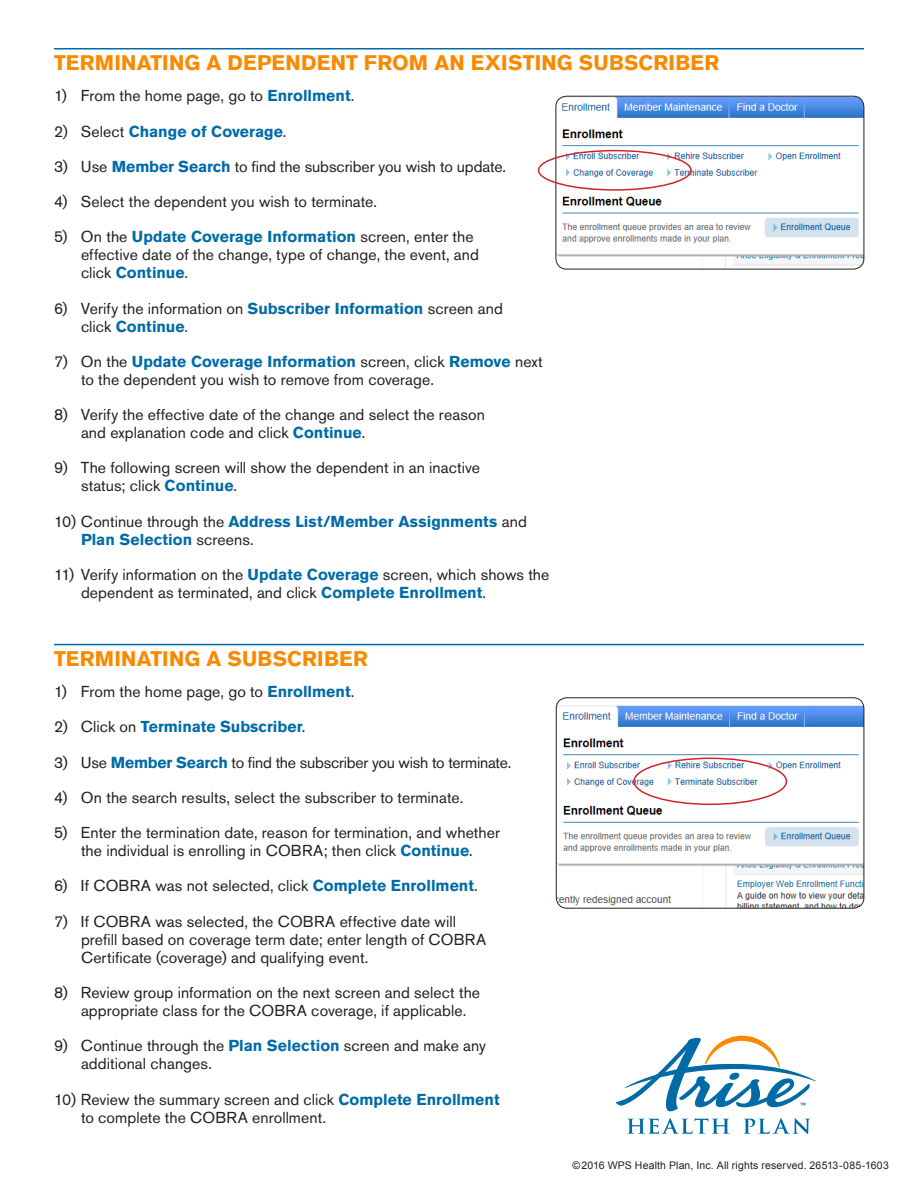
<style>
.page{position:relative;width:918px;height:1188px;background:#fff}
.page>*{position:absolute;margin:0;border:0;box-sizing:border-box;transform-origin:0 0}
.Headline_with_Rule{font:700 21px "Akzidenz Grotesk BE";letter-spacing:.01em;color:#fa8900}
.Body{font:15.75px/18px "Akzidenz Grotesk BE";letter-spacing:.005em;color:#231f20}
.Body-2{font:700 15.75px/18px "Akzidenz Grotesk BE";color:#006ba7}
.Body-3{font:15.75px "Akzidenz Grotesk BE";letter-spacing:-.015em;color:#231f20}
.Body-4{font:10.5px "Arial";letter-spacing:.015em;color:#231f20}
.s1{font-weight:700;color:#006ba7}
.s2{font-weight:400;color:#231f20}
</style>
<div class="page">
<img style="left:556px;top:698px;width:308px;height:210px">
<div style="left:556px;top:698px;width:308px;height:210px;border:1px solid #231f20;border-radius:11px"></div>
<hr style="left:54px;top:48px;width:810px;height:2px;background:#006ba7">
<hr style="left:54px;top:644px;width:810px;height:1px;background:#006ba7">
<div style="left:633px;top:758px;width:154px;height:47px;border:2px solid #d1232a;border-radius:50%"></div>
<img style="left:556px;top:96px;width:308px;height:173px">
<div style="left:556px;top:96px;width:308px;height:173px;border:1px solid #231f20;border-radius:11px"></div>
<div style="left:538px;top:150px;width:154px;height:41px;border:2px solid #d1232a;border-radius:50%"></div>
<svg style="left:616px;top:1036px;width:200px;height:98px"></svg>
<p class="Headline_with_Rule" style="left:54px;top:50px;width:667px">TERMINATING A DEPENDENT FROM AN EXISTING SUBSCRIBER</p>
<p class="Body" style="left:54px;top:87px;width:302px">1) From the home page, go to <span class="s1">Enrollment</span>.</p>
<p class="Body-2" style="left:54px;top:122px;width:234px"><span class="s2">2) Select</span> Change of Coverage<span class="s2">.</span></p>
<p class="Body" style="left:54px;top:157px;width:454px">3) Use <span class="s1">Member Search</span> to find the subscriber you wish to update.</p>
<p class="Body" style="left:54px;top:192px;width:325px">4) Select the dependent you wish to terminate.</p>
<p class="Body" style="left:81px;top:228px;width:400px;text-indent:-27px">5) On the <span class="s1">Update Coverage Information</span> screen, enter the effective date of the change, type of change, the event, and click <span class="s1">Continue</span>.</p>
<p class="Body" style="left:81px;top:299px;width:423px;text-indent:-27px">6) Verify the information on <span class="s1">Subscriber Information</span> screen and click <span class="s1">Continue</span>.</p>
<p class="Body" style="left:81px;top:352px;width:463px;text-indent:-27px">7) On the <span class="s1">Update Coverage Information</span> screen, click <span class="s1">Remove</span> next to the dependent you wish to remove from coverage.</p>
<p class="Body" style="left:81px;top:406px;width:405px;text-indent:-27px">8) Verify the effective date of the change and select the reason and explanation code and click <span class="s1">Continue</span>.</p>
<p class="Body" style="left:81px;top:459px;width:401px;text-indent:-27px">9) The following screen will show the dependent in an inactive status; click <span class="s1">Continue</span>.</p>
<p class="Body-2" style="left:81px;top:512px;width:448px;text-indent:-27px"><span class="s2">10) Continue through the</span> Address List/Member Assignments <span class="s2">and<br></span>Plan Selection <span class="s2">screens.</span></p>
<p class="Body" style="left:81px;top:565px;width:470px;text-indent:-27px">11) Verify information on the <span class="s1">Update Coverage</span> screen, which shows the dependent as terminated, and click <span class="s1">Complete Enrollment</span>.</p>
<p class="Headline_with_Rule" style="left:54px;top:646px;width:315px">TERMINATING A SUBSCRIBER</p>
<p class="Body" style="left:54px;top:682px;width:302px">1) From the home page, go to <span class="s1">Enrollment</span>.</p>
<p class="Body-2" style="left:54px;top:718px;width:253px"><span class="s2">2) Click on</span> Terminate Subscriber<span class="s2">.</span></p>
<p class="Body-3" style="left:54px;top:753px;width:459px">3) Use <span class="s1">Member Search</span> to find the subscriber you wish to terminate.</p>
<p class="Body" style="left:54px;top:788px;width:411px">4) On the search results, select the subscriber to terminate.</p>
<p class="Body" style="left:54px;top:824px;width:448px;text-align:center">5) Enter the termination date, reason for termination, and whether the individual is enrolling in COBRA; then click <span class="s1">Continue</span>.</p>
<p class="Body" style="left:54px;top:877px;width:425px">6) If COBRA was not selected, click <span class="s1">Complete Enrollment</span>.</p>
<p class="Body" style="left:81px;top:912px;width:407px;text-indent:-27px">7) If COBRA was selected, the COBRA effective date will prefill based on coverage term date; enter length of COBRA<br>Certificate (coverage) and qualifying event.</p>
<p class="Body" style="left:81px;top:983px;width:401px;text-indent:-27px">8) Review group information on the next screen and select the appropriate class for the COBRA coverage, if applicable.</p>
<p class="Body" style="left:81px;top:1037px;width:407px;text-indent:-27px">9) Continue through the <span class="s1">Plan Selection</span> screen and make any additional changes.</p>
<p class="Body" style="left:81px;top:1090px;width:420px;text-indent:-27px">10) Review the summary screen and click <span class="s1">Complete Enrollment </span>to complete the COBRA enrollment.</p>
<p class="Body-4" style="left:572px;top:1159px;width:318px">©2016 WPS Health Plan, Inc. All rights reserved. 26513-085-1603</p>
</div>
